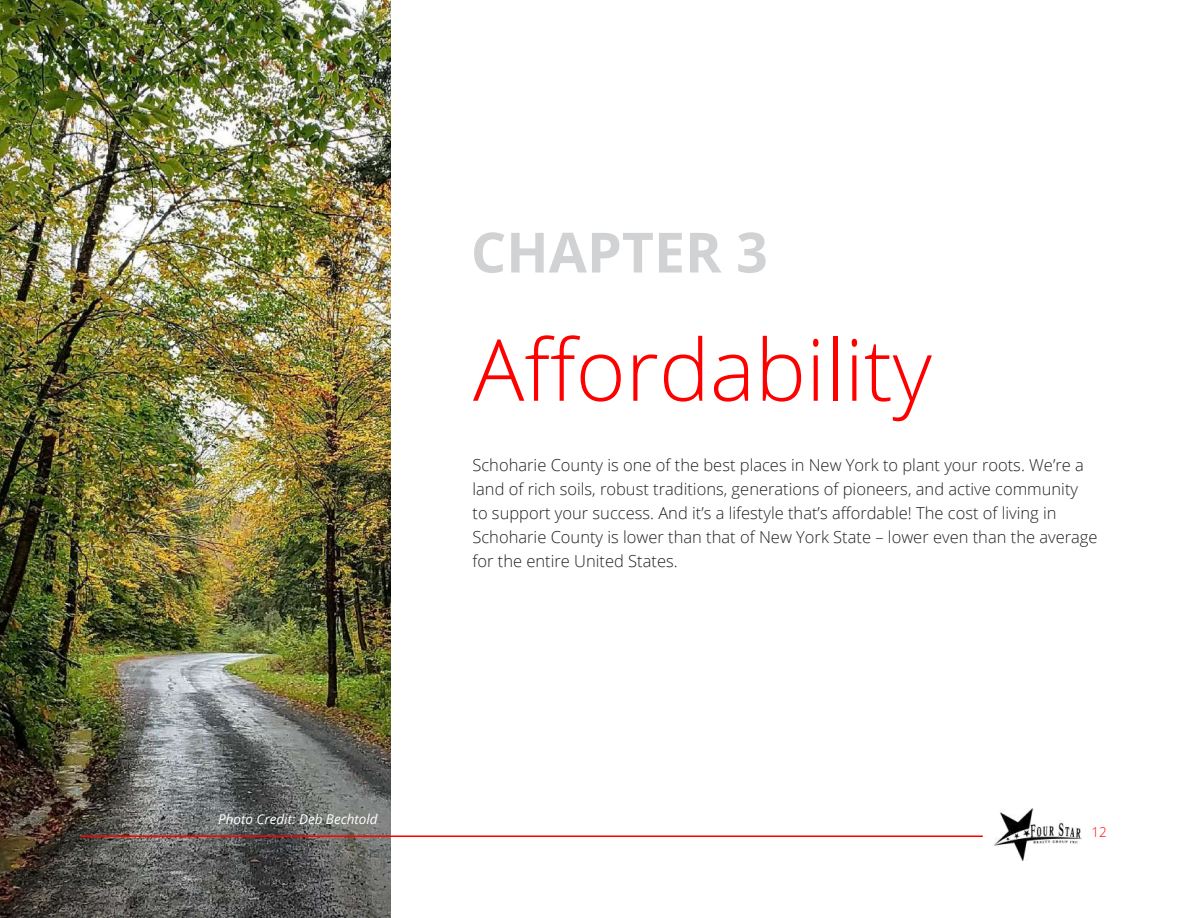
<style>
.page{position:relative;width:1188px;height:918px;background:#fff}
.page>*{position:absolute;margin:0;border:0;box-sizing:border-box;transform-origin:0 0}
.t1{font:300 85.5px "Open Sans";color:#f00}
.t2{font:700 55.5px "Open Sans";color:#d1d2d4}
.t3{font:300 16.5px/24px "Open Sans";color:#231f20}
.t4{font:italic 13.5px "Open Sans";color:#fff}
.t5{font:300 13.5px "Open Sans";color:#f00}
</style>
<div class="page">
<img style="left:0;top:0;width:391px;height:918px">
<img style="left:994px;top:808px;width:87px;height:52px">
<hr style="left:81px;top:836px;width:902px;height:1px;background:#f00">
<h2 class="t2" style="left:471px;top:213px;width:298px">CHAPTER 3</h2>
<h1 class="t1" style="left:473px;top:311px;width:460px">Affordability</h1>
<p class="t3" style="left:472px;top:452px;width:627px">Schoharie County is one of the best places in New York to plant your roots. We’re a land of rich soils, robust traditions, generations of pioneers, and active community<br>to support your success. And it’s a lifestyle that’s affordable! The cost of living in Schoharie County is lower than that of New York State – lower even than the average for the entire United States.</p>
<p class="t4" style="left:218px;top:810px;width:161px">Photo Credit: Deb Bechtold</p>
<p class="t5" style="left:1092px;top:823px;width:17px">12</p>
</div>
